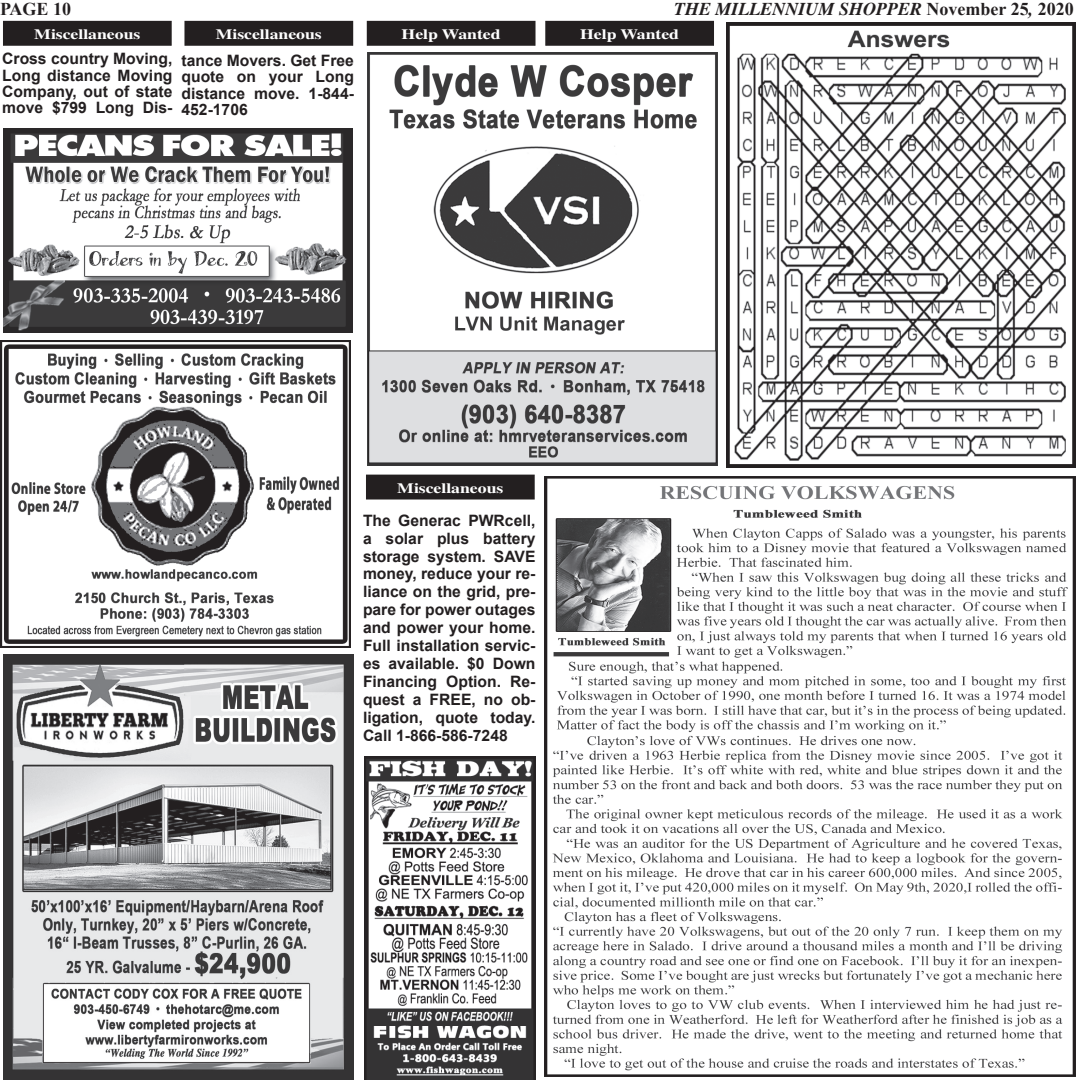
<style>
.page{position:relative;width:1080px;height:1080px;background:#fff}
.page>*{position:absolute;margin:0;border:0;box-sizing:border-box;transform-origin:0 0}
.t1{font:italic 700 18px "Times New Roman";color:#231f20}
.t2{font:700 18px "Times New Roman";color:#231f20}
.Line_Ads{font:700 15.75px/18px "Arial";color:#231f20;text-align:justify}
.Line_Ads-2{font:700 14.4px "Times";color:#fff;scale:1.23 1}
.s1{font-style:normal}
</style>
<div class="page">
<img style="left:3px;top:655px;width:351px;height:425px">
<img style="left:0;top:340px;width:351px;height:308px">
<img style="left:368px;top:53px;width:349px;height:412px">
<img style="left:3px;top:128px;width:350px;height:205px">
<img style="left:365px;top:756px;width:171px;height:324px">
<div style="left:367px;top:21px;width:168px;height:24px;background:#231f20"></div>
<div style="left:367px;top:21px;width:168px;height:25px;border:1px solid #231f20"></div>
<div style="left:546px;top:21px;width:168px;height:24px;background:#231f20"></div>
<div style="left:545px;top:21px;width:169px;height:25px;border:1px solid #231f20"></div>
<img style="left:726px;top:22px;width:350px;height:445px">
<img style="left:545px;top:476px;width:531px;height:601px">
<div style="left:3px;top:21px;width:168px;height:24px;background:#231f20"></div>
<div style="left:3px;top:21px;width:169px;height:25px;border:1px solid #231f20"></div>
<div style="left:185px;top:21px;width:168px;height:24px;background:#231f20"></div>
<div style="left:184px;top:21px;width:169px;height:25px;border:1px solid #231f20"></div>
<div style="left:366px;top:475px;width:168px;height:24px;background:#231f20"></div>
<div style="left:366px;top:475px;width:169px;height:25px;border:1px solid #231f20"></div>
<p class="t2" style="left:0;top:-4px;width:73px">PAGE 10</p>
<p class="t1" style="left:674px;top:-2px;width:401px">THE MILLENNIUM SHOPPER <span class="s1">November 25</span>, <span class="s1">2020</span></p>
<p class="Line_Ads-2" style="left:402px;top:26px;width:82px">Help Wanted</p>
<p class="Line_Ads-2" style="left:580px;top:26px;width:82px">Help Wanted</p>
<p class="Line_Ads" style="left:2px;top:51px;width:172px;line-height:16.5px">Cross country Moving, Long distance Moving Company, out of state move $799 Long Dis-</p>
<p class="Line_Ads" style="left:182px;top:53px;width:174px;line-height:16.5px">tance Movers. Get Free quote on your Long distance move. 1-844- 452-1706</p>
<p class="Line_Ads-2" style="left:34px;top:26px;width:88px">Miscellaneous</p>
<p class="Line_Ads-2" style="left:216px;top:26px;width:88px">Miscellaneous</p>
<p class="Line_Ads-2" style="left:397px;top:479px;width:88px">Miscellaneous</p>
<p class="Line_Ads" style="left:363px;top:512px;width:174px">The Generac PWRcell, a solar plus battery storage system. SAVE money, reduce your re&shy;liance on the grid, pre&shy;pare for power outages and power your home.<br>Full installation servic&shy;es available. $0 Down Financing Option. Re&shy;quest a FREE, no ob&shy;ligation, quote today.<br>Call 1-866-586-7248</p>
</div>
